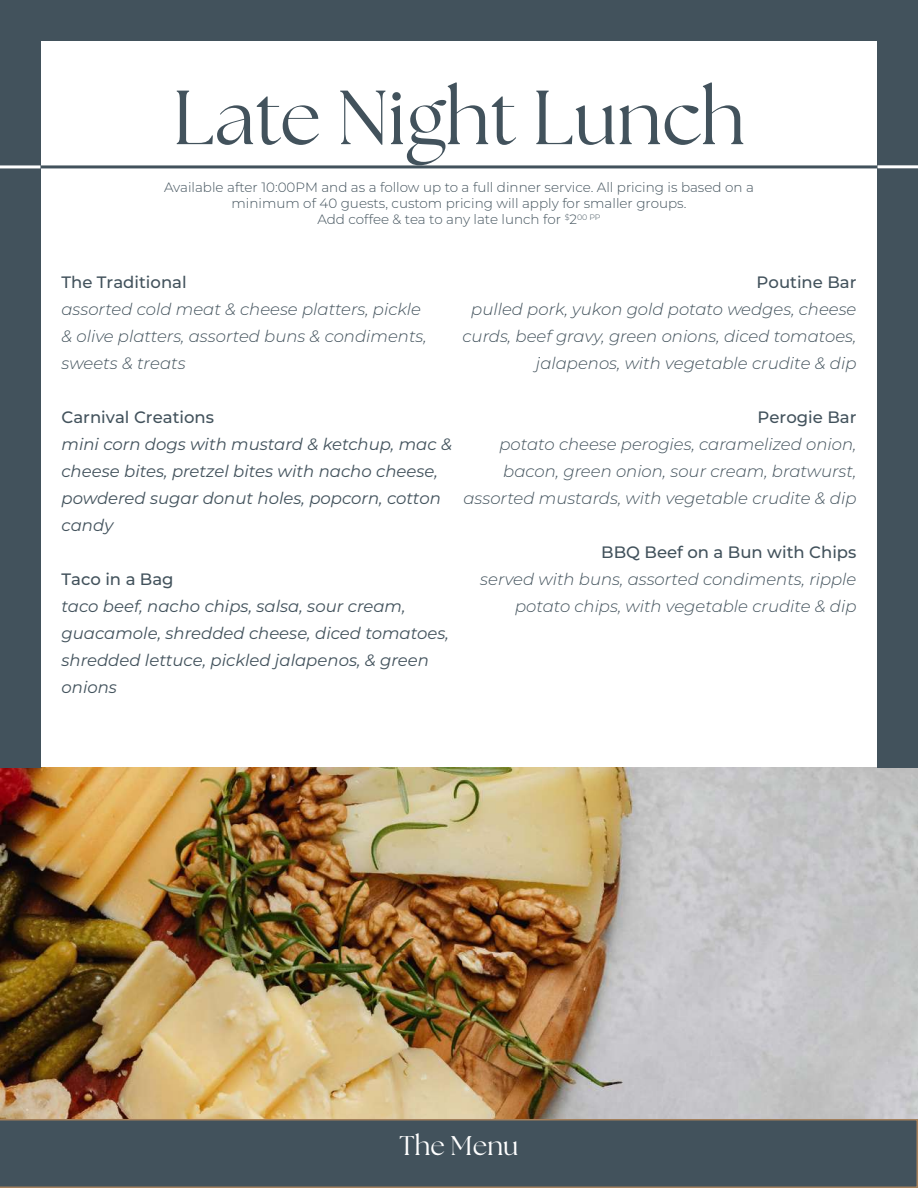
<style>
.page{position:relative;width:918px;height:1188px;background:#fff}
.page>*{position:absolute;margin:0;border:0;box-sizing:border-box;transform-origin:0 0}
.t1{font:76.5px "The Seasons";color:#42525c}
.t2{font:27px "The Seasons";color:#fff}
.t3{font:italic 300 16.5px/27px "Montserrat";color:#42525c;text-align:right}
.t4{font:italic 16.5px/27px "Montserrat";color:#42525c}
.t5{font:500 16.5px "Montserrat";color:#42525c}
.t6{font:300 13.5px/16.2px "Montserrat";color:#42525c;text-align:center}
</style>
<div class="page">
<img style="left:0;top:767px;width:918px;height:352px">
<div style="left:0;top:1119px;width:918px;height:69px;background:#42525c"></div>
<div style="left:0;top:0;width:40px;height:767px;background:#42525c"></div>
<div style="left:878px;top:0;width:40px;height:767px;background:#42525c"></div>
<div style="left:40px;top:0;width:838px;height:40px;background:#42525c"></div>
<hr style="left:0;top:165px;width:912px;height:3px;background:#42525c">
<hr style="left:0;top:165px;width:40px;height:3px;background:#fff">
<hr style="left:878px;top:165px;width:40px;height:3px;background:#fff">
<h1 class="t1" style="left:173px;top:67px;width:574px">Late Night Lunch</h1>
<p class="t6" style="left:164px;top:179px;width:591px">Available after 10:00PM and as a follow up to a full dinner service. All pricing is based on a minimum of 40 guests, custom pricing will apply for smaller groups.<br>Add coffee &amp; tea to any late lunch for <sup>$</sup>2<sup>00</sup> <sup>PP</sup></p>
<p class="t5" style="left:62px;top:270px;width:127px">The Traditional</p>
<p class="t3" style="left:62px;top:295px;width:367px;text-align:left">assorted cold meat &amp; cheese platters, pickle &amp; olive platters, assorted buns &amp; condiments, sweets &amp; treats</p>
<p class="t5" style="left:62px;top:405px;width:154px">Carnival Creations</p>
<p class="t4" style="left:62px;top:430px;width:392px">mini corn dogs with mustard &amp; ketchup, mac &amp; cheese bites, pretzel bites with nacho cheese, powdered sugar donut holes, popcorn, cotton candy</p>
<p class="t5" style="left:62px;top:567px;width:114px">Taco in a Bag</p>
<p class="t4" style="left:62px;top:592px;width:389px">taco beef, nacho chips, salsa, sour cream, guacamole, shredded cheese, diced tomatoes, shredded lettuce, pickled jalapenos, &amp; green onions</p>
<p class="t5" style="left:757px;top:270px;width:101px">Poutine Bar</p>
<p class="t3" style="left:463px;top:295px;width:396px">pulled pork, yukon gold potato wedges, cheese curds, beef gravy, green onions, diced tomatoes, jalapenos, with vegetable crudite &amp; dip</p>
<p class="t5" style="left:758px;top:405px;width:100px">Perogie Bar</p>
<p class="t3" style="left:463px;top:430px;width:395px">potato cheese perogies, caramelized onion, bacon, green onion, sour cream, bratwurst, assorted mustards, with vegetable crudite &amp; dip</p>
<p class="t5" style="left:601px;top:540px;width:257px">BBQ Beef on a Bun with Chips</p>
<p class="t3" style="left:480px;top:565px;width:378px">served with buns, assorted condiments, ripple potato chips, with vegetable crudite &amp; dip</p>
<h2 class="t2" style="left:400px;top:1128px;width:120px">The Menu</h2>
</div>
